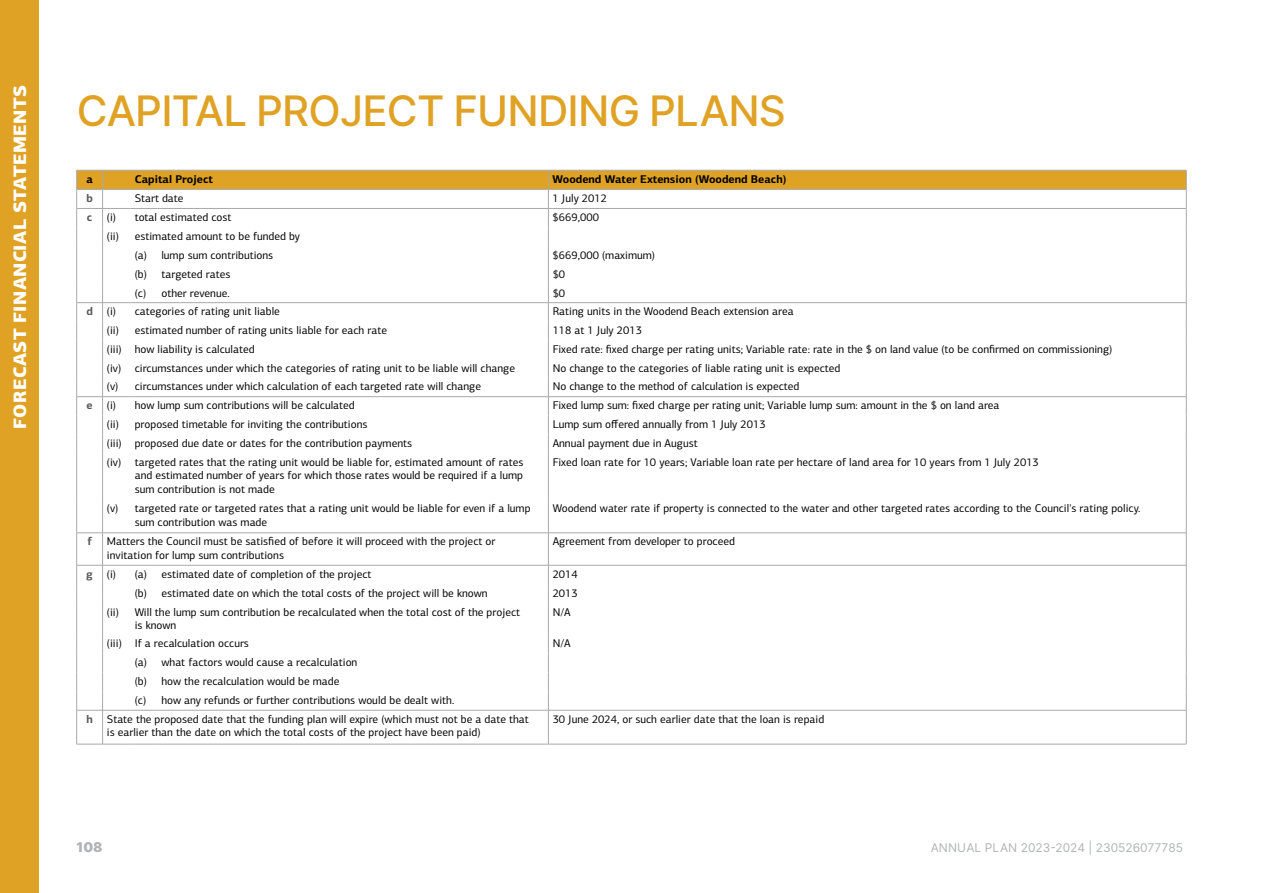
<style>
.page{position:relative;width:1263px;height:893px;background:#fff}
.page>*{position:absolute;margin:0;border:0;box-sizing:border-box;transform-origin:0 0}
.t1{font:500 42px "Inter";letter-spacing:-.02em;color:#dfa225}
.t2{font:900 18px "PF Centro Sans Pro";letter-spacing:.02em;color:#fff}
.t3{font:900 13.5px "Inter";color:#b1b4b6}
.t4{font:12px "Inter";color:#b1b4b6}
.t5{font:11.25px/13.5px "PF Centro Sans Pro";color:#000}
.t6{font:700 11.25px "PF Centro Sans Pro";color:#000}
.t7{font:700 11.25px "PF Centro Sans Pro";color:#58595b}
.s1{font-weight:700;color:#58595b}
</style>
<div class="page">
<div style="left:0;top:0;width:38px;height:893px;background:#dfa225"></div>
<hr style="left:76px;top:453px;width:1px;height:47px;background:#a7a9ac">
<hr style="left:102px;top:453px;width:1px;height:47px;background:#a7a9ac">
<hr style="left:76px;top:500px;width:1px;height:33px;background:#a7a9ac">
<hr style="left:102px;top:500px;width:1px;height:33px;background:#a7a9ac">
<hr style="left:76px;top:533px;width:1px;height:32px;background:#a7a9ac">
<hr style="left:102px;top:533px;width:1px;height:32px;background:#a7a9ac">
<svg style="left:77px;top:533px;width:80px;height:1px"></svg>
<hr style="left:157px;top:533px;width:391px;height:1px;background:#a7a9ac">
<hr style="left:548px;top:533px;width:638px;height:1px;background:#a7a9ac">
<hr style="left:157px;top:565px;width:391px;height:1px;background:#a7a9ac">
<hr style="left:548px;top:565px;width:638px;height:1px;background:#a7a9ac">
<svg style="left:76px;top:565px;width:81px;height:38px"></svg>
<hr style="left:76px;top:603px;width:1px;height:32px;background:#a7a9ac">
<hr style="left:102px;top:603px;width:1px;height:32px;background:#a7a9ac">
<hr style="left:76px;top:710px;width:1px;height:34px;background:#a7a9ac">
<hr style="left:102px;top:710px;width:1px;height:34px;background:#a7a9ac">
<svg style="left:76px;top:635px;width:81px;height:76px"></svg>
<hr style="left:157px;top:710px;width:391px;height:1px;background:#a7a9ac">
<hr style="left:548px;top:710px;width:638px;height:1px;background:#a7a9ac">
<svg style="left:77px;top:744px;width:80px;height:1px"></svg>
<hr style="left:157px;top:744px;width:391px;height:1px;background:#a7a9ac">
<hr style="left:548px;top:744px;width:638px;height:1px;background:#a7a9ac">
<hr style="left:548px;top:453px;width:1px;height:47px;background:#a7a9ac">
<hr style="left:548px;top:500px;width:1px;height:33px;background:#a7a9ac">
<hr style="left:548px;top:533px;width:1px;height:32px;background:#a7a9ac">
<svg style="left:548px;top:565px;width:1px;height:38px"></svg>
<hr style="left:548px;top:603px;width:1px;height:32px;background:#a7a9ac">
<svg style="left:548px;top:635px;width:1px;height:75px"></svg>
<hr style="left:548px;top:710px;width:1px;height:34px;background:#a7a9ac">
<svg style="left:76px;top:170px;width:1111px;height:283px"></svg>
<hr style="left:1186px;top:453px;width:1px;height:47px;background:#a7a9ac">
<hr style="left:1186px;top:500px;width:1px;height:33px;background:#a7a9ac">
<hr style="left:1186px;top:533px;width:1px;height:32px;background:#a7a9ac">
<svg style="left:1186px;top:565px;width:1px;height:38px"></svg>
<hr style="left:1186px;top:603px;width:1px;height:32px;background:#a7a9ac">
<svg style="left:1186px;top:635px;width:1px;height:75px"></svg>
<hr style="left:1186px;top:710px;width:1px;height:34px;background:#a7a9ac">
<h2 class="t2" style="left:8px;top:429px;width:345px;rotate:-90deg">FORECAST FINANCIAL STATEMENTS</h2>
<h1 class="t1" style="left:77px;top:80px;width:711px">CAPITAL PROJECT FUNDING PLANS</h1>
<p class="t6" style="left:86px;top:172px;width:8px">a</p>
<p class="t6" style="left:135px;top:172px;width:80px">Capital Project</p>
<p class="t6" style="left:553px;top:172px;width:235px">Woodend Water Extension (Woodend Beach)</p>
<p class="t7" style="left:86px;top:191px;width:8px">b</p>
<p class="t5" style="left:135px;top:191px;width:50px">Start date</p>
<p class="t5" style="left:553px;top:191px;width:56px">1 July 2012</p>
<p class="t7" style="left:87px;top:210px;width:7px">c</p>
<p class="t5" style="left:107px;top:211px;width:126px">(i) total estimated cost</p>
<p class="t5" style="left:553px;top:211px;width:48px">$669,000</p>
<p class="t5" style="left:107px;top:227px;width:195px;line-height:18.9px;text-align:center">(ii) estimated amount to be funded by (a) lump sum contributions</p>
<p class="t5" style="left:553px;top:248px;width:104px">$669,000 (maximum)</p>
<p class="t5" style="left:135px;top:267px;width:97px">(b) targeted rates</p>
<p class="t5" style="left:553px;top:267px;width:14px">$0</p>
<p class="t5" style="left:135px;top:286px;width:97px">(c) other revenue.</p>
<p class="t5" style="left:553px;top:286px;width:14px">$0</p>
<p class="t5" style="left:86px;top:305px;width:31px"><span class="s1">d</span> (i)</p>
<p class="t5" style="left:135px;top:305px;width:147px">categories of rating unit liable</p>
<p class="t5" style="left:553px;top:305px;width:242px">Rating units in the Woodend Beach extension area</p>
<p class="t5" style="left:107px;top:324px;width:282px">(ii) estimated number of rating units liable for each rate</p>
<p class="t5" style="left:553px;top:324px;width:91px">118 at 1 July 2013</p>
<p class="t5" style="left:107px;top:342px;width:149px">(iii) how liability is calculated</p>
<p class="t5" style="left:553px;top:342px;width:561px">Fixed rate: fixed charge per rating units; Variable rate: rate in the $ on land value (to be confirmed on commissioning)</p>
<p class="t5" style="left:107px;top:361px;width:410px">(iv) circumstances under which the categories of rating unit to be liable will change</p>
<p class="t5" style="left:553px;top:361px;width:289px">No change to the categories of liable rating unit is expected</p>
<p class="t5" style="left:107px;top:380px;width:376px">(v) circumstances under which calculation of each targeted rate will change</p>
<p class="t5" style="left:553px;top:380px;width:248px">No change to the method of calculation is expected</p>
<p class="t7" style="left:87px;top:398px;width:8px">e</p>
<p class="t5" style="left:107px;top:399px;width:249px">(i) how lump sum contributions will be calculated</p>
<p class="t5" style="left:553px;top:399px;width:448px">Fixed lump sum: fixed charge per rating unit; Variable lump sum: amount in the $ on land area</p>
<p class="t5" style="left:107px;top:418px;width:262px">(ii) proposed timetable for inviting the contributions</p>
<p class="t5" style="left:553px;top:418px;width:214px">Lump sum offered annually from 1 July 2013</p>
<p class="t5" style="left:107px;top:436px;width:307px">(iii) proposed due date or dates for the contribution payments</p>
<p class="t5" style="left:553px;top:436px;width:147px">Annual payment due in August</p>
<p class="t5" style="left:135px;top:455px;width:390px;text-align:justify;text-indent:-28px">(iv) targeted rates that the rating unit would be liable for, estimated amount of rates and estimated number of years for which those rates would be required if a lump sum contribution is not made</p>
<p class="t5" style="left:553px;top:455px;width:488px">Fixed loan rate for 10 years; Variable loan rate per hectare of land area for 10 years from 1 July 2013</p>
<p class="t5" style="left:135px;top:502px;width:397px;text-indent:-28px">(v) targeted rate or targeted rates that a rating unit would be liable for even if a lump sum contribution was made</p>
<p class="t5" style="left:553px;top:502px;width:589px">Woodend water rate if property is connected to the water and other targeted rates according to the Council's rating policy.</p>
<p class="t7" style="left:87px;top:534px;width:6px">f</p>
<p class="t5" style="left:107px;top:535px;width:390px">Matters the Council must be satisfied of before it will proceed with the project or invitation for lump sum contributions</p>
<p class="t5" style="left:553px;top:535px;width:184px">Agreement from developer to proceed</p>
<p class="t5" style="left:86px;top:567px;width:31px"><span class="s1">g</span> (i)</p>
<p class="t5" style="left:135px;top:567px;width:238px">(a) estimated date of completion of the project</p>
<p class="t5" style="left:553px;top:567px;width:27px">2014</p>
<p class="t5" style="left:135px;top:586px;width:354px">(b) estimated date on which the total costs of the project will be known</p>
<p class="t5" style="left:553px;top:586px;width:27px">2013</p>
<p class="t5" style="left:135px;top:605px;width:387px;text-indent:-28px">(ii) Will the lump sum contribution be recalculated when the total cost of the project is known</p>
<p class="t5" style="left:553px;top:605px;width:19px">N/A</p>
<p class="t5" style="left:107px;top:637px;width:144px">(iii) If a recalculation occurs</p>
<p class="t5" style="left:553px;top:637px;width:19px">N/A</p>
<p class="t5" style="left:135px;top:656px;width:224px">(a) what factors would cause a recalculation</p>
<p class="t5" style="left:135px;top:675px;width:206px">(b) how the recalculation would be made</p>
<p class="t5" style="left:135px;top:693px;width:321px">(c) how any refunds or further contributions would be dealt with.</p>
<p class="t5" style="left:86px;top:712px;width:444px"><span class="s1">h</span> State the proposed date that the funding plan will expire (which must not be a date that</p>
<p class="t5" style="left:107px;top:726px;width:375px">is earlier than the date on which the total costs of the project have been paid)</p>
<p class="t5" style="left:553px;top:712px;width:273px">30 June 2024, or such earlier date that the loan is repaid</p>
<p class="t3" style="left:77px;top:837px;width:28px">108</p>
<p class="t4" style="left:931px;top:839px;width:254px">ANNUAL PLAN 2023-2024 | 230526077785</p>
</div>
